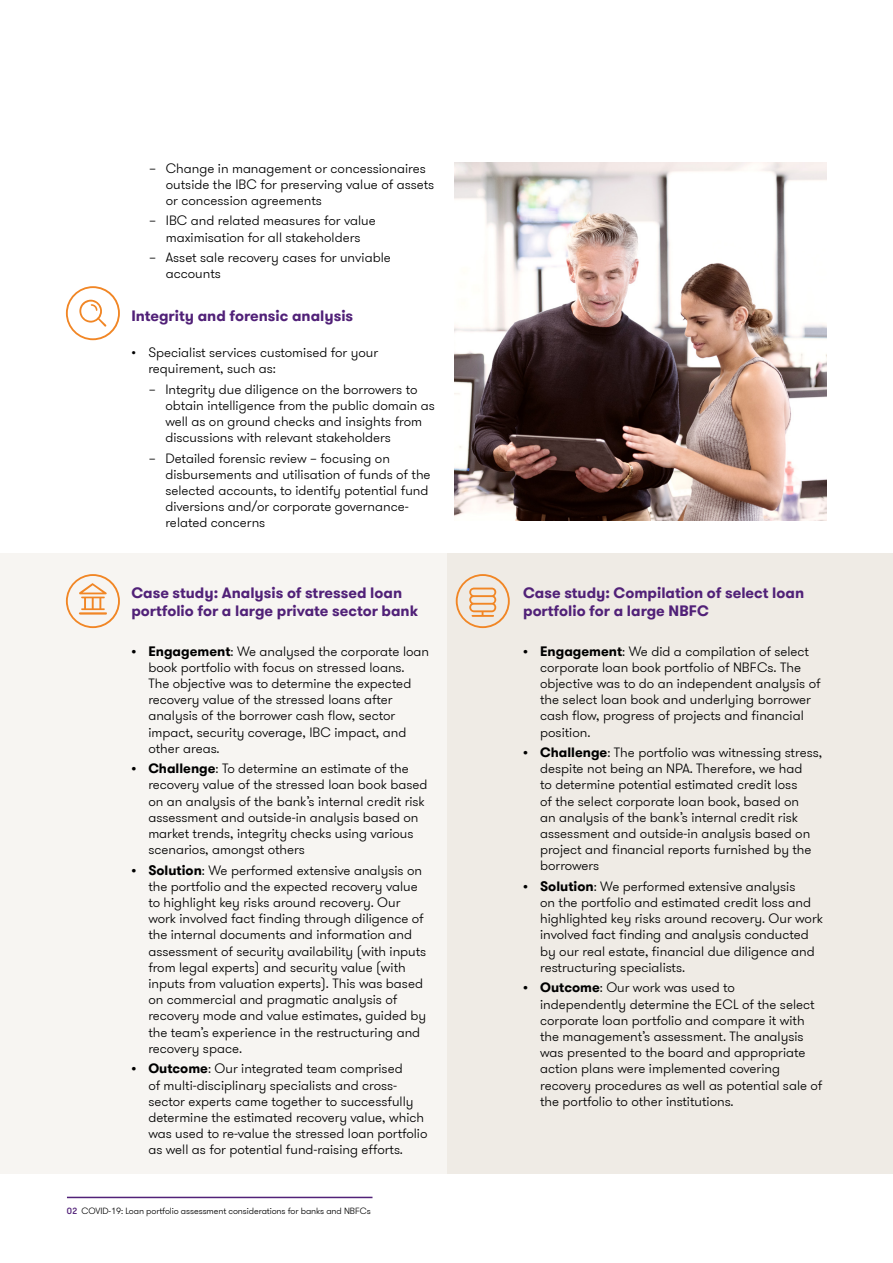
<style>
.page{position:relative;width:893px;height:1263px;background:#fff}
.page>*{position:absolute;margin:0;border:0;box-sizing:border-box;transform-origin:0 0}
.t1{font:700 15px/18px "GT Walsheim Pro";color:#512178}
.t2{font:300 13.5px/16.2px "GT Walsheim Pro";color:#000}
.t3{font:300 9px "GT Walsheim Pro";letter-spacing:-.01em;color:#000}
.s1{font-weight:700}
.s2{font-weight:500;color:#512178}
</style>
<div class="page">
<div style="left:0;top:553px;width:446px;height:621px;background:#f7f5f2"></div>
<div style="left:447px;top:553px;width:446px;height:621px;background:#efebe5"></div>
<img style="left:455px;top:162px;width:371px;height:359px">
<svg style="left:66px;top:286px;width:54px;height:54px"></svg>
<svg style="left:66px;top:574px;width:54px;height:54px"></svg>
<svg style="left:456px;top:574px;width:54px;height:54px"></svg>
<hr style="left:67px;top:1197px;width:305px;height:1px;background:#512178">
<p class="t2" style="left:166px;top:160px;width:270px;text-indent:-17px">− Change in management or concessionaires outside the IBC for preserving value of assets or concession agreements</p>
<p class="t2" style="left:149px;top:213px;width:228px;text-align:center">− IBC and related measures for value maximisation for all stakeholders</p>
<p class="t2" style="left:166px;top:250px;width:226px;text-indent:-17px">− Asset sale recovery cases for unviable accounts</p>
<p class="t1" style="left:131px;top:307px;width:223px">Integrity and forensic analysis</p>
<p class="t2" style="left:148px;top:344px;width:231px;text-indent:-17px">• Specialist services customised for your requirement, such as:</p>
<p class="t2" style="left:165px;top:381px;width:271px;text-indent:-17px">− Integrity due diligence on the borrowers to obtain intelligence from the public domain as well as on ground checks and insights from discussions with relevant stakeholders</p>
<p class="t2" style="left:165px;top:450px;width:267px;text-indent:-17px">− Detailed forensic review – focusing on disbursements and utilisation of funds of the selected accounts, to identify potential fund diversions and/or corporate governance&shy;related concerns</p>
<p class="t1" style="left:131px;top:584px;width:288px">Case study: Analysis of stressed loan portfolio for a large private sector bank</p>
<p class="t1" style="left:523px;top:584px;width:283px">Case study: Compilation of select loan portfolio for a large NBFC</p>
<p class="t2" style="left:148px;top:643px;width:282px;text-indent:-17px"><span class="s1">• Engagement</span>: We analysed the corporate loan book portfolio with focus on stressed loans.<br>The objective was to determine the expected recovery value of the stressed loans after analysis of the borrower cash flow, sector impact, security coverage, IBC impact, and other areas.</p>
<p class="t2" style="left:148px;top:761px;width:281px;text-indent:-17px"><span class="s1">• Challenge</span>: To determine an estimate of the recovery value of the stressed loan book based on an analysis of the bank’s internal credit risk assessment and outside-in analysis based on market trends, integrity checks using various scenarios, amongst others</p>
<p class="t2" style="left:148px;top:862px;width:280px;text-indent:-17px"><span class="s1">• Solution</span>: We performed extensive analysis on the portfolio and the expected recovery value to highlight key risks around recovery. Our work involved fact finding through diligence of the internal documents and information and assessment of security availability (with inputs from legal experts) and security value (with inputs from valuation experts). This was based on commercial and pragmatic analysis of recovery mode and value estimates, guided by the team’s experience in the restructuring and recovery space.</p>
<p class="t2" style="left:148px;top:1061px;width:281px;text-indent:-17px"><span class="s1">• Outcome</span>: Our integrated team comprised<br>of multi-disciplinary specialists and cross&shy;sector experts came together to successfully determine the estimated recovery value, which was used to re-value the stressed loan portfolio as well as for potential fund-raising efforts.</p>
<p class="t2" style="left:540px;top:643px;width:282px;text-indent:-17px"><span class="s1">• Engagement</span>: We did a compilation of select corporate loan book portfolio of NBFCs. The objective was to do an independent analysis of the select loan book and underlying borrower cash flow, progress of projects and financial position.</p>
<p class="t2" style="left:540px;top:744px;width:283px;text-indent:-17px"><span class="s1">• Challenge</span>: The portfolio was witnessing stress, despite not being an NPA. Therefore, we had<br>to determine potential estimated credit loss<br>of the select corporate loan book, based on<br>an analysis of the bank’s internal credit risk assessment and outside-in analysis based on project and financial reports furnished by the borrowers</p>
<p class="t2" style="left:540px;top:878px;width:284px;text-indent:-17px"><span class="s1">• Solution</span>: We performed extensive analysis<br>on the portfolio and estimated credit loss and highlighted key risks around recovery. Our work involved fact finding and analysis conducted by our real estate, financial due diligence and restructuring specialists.</p>
<p class="t2" style="left:540px;top:980px;width:284px;text-indent:-17px"><span class="s1">• Outcome</span>: Our work was used to independently determine the ECL of the select corporate loan portfolio and compare it with the management’s assessment. The analysis was presented to the board and appropriate action plans were implemented covering recovery procedures as well as potential sale of the portfolio to other institutions.</p>
<p class="t3" style="left:67px;top:1205px;width:305px"><span class="s2">02</span> COVID-19: Loan portfolio assessment considerations for banks and NBFCs</p>
</div>
